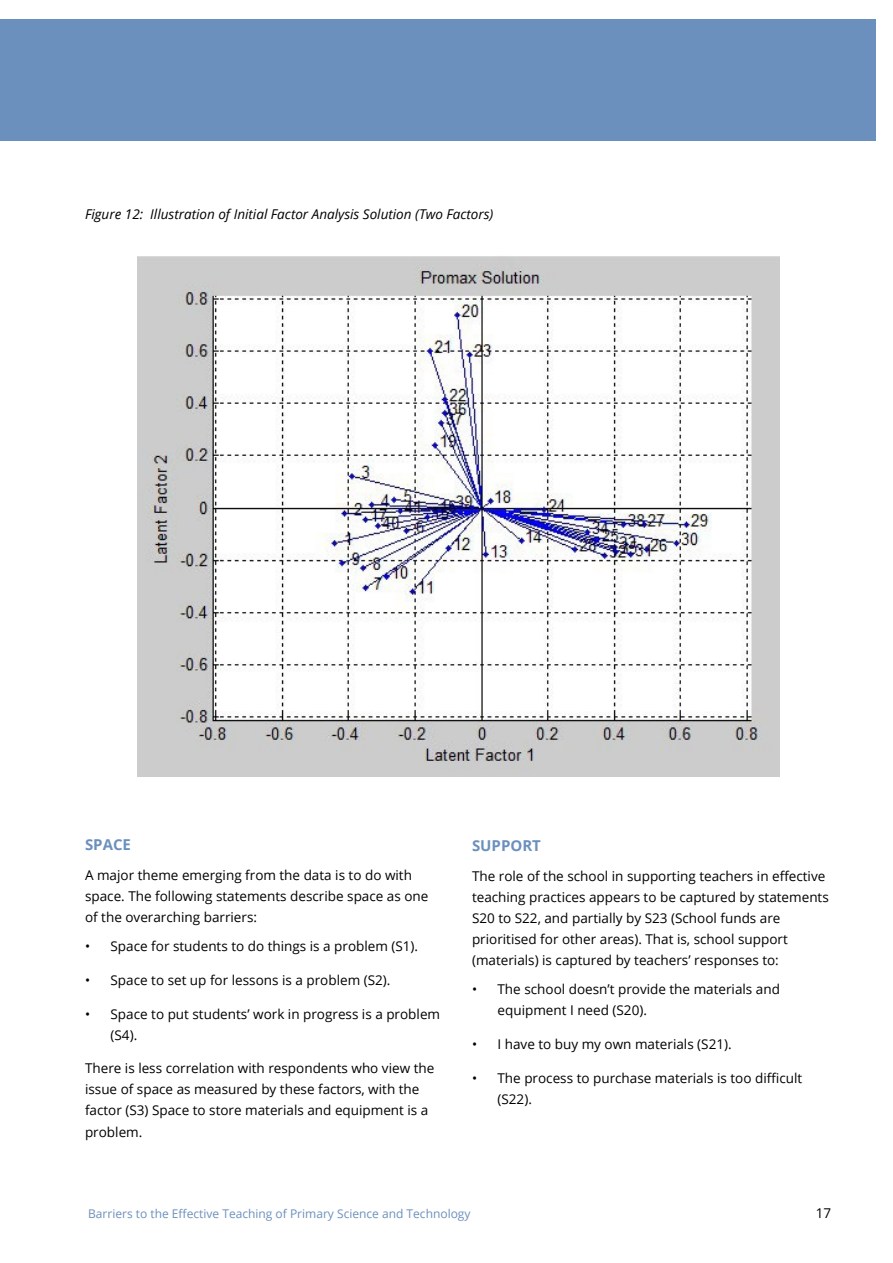
<style>
.page{position:relative;width:893px;height:1263px;background:#fff}
.page>*{position:absolute;margin:0;border:0;box-sizing:border-box;transform-origin:0 0}
.t1{font:700 15px "Open Sans";color:#6c90bd}
.t2{font:13.5px/21px "Open Sans";color:#000}
.t3{font:italic 13.5px "Open Sans";color:#000}
.t4{font:12px "Open Sans";color:#6c90bd}
</style>
<div class="page">
<div style="left:0;top:19px;width:876px;height:121px;background:#6c90bd"></div>
<img style="left:137px;top:256px;width:642px;height:520px">
<p class="t3" style="left:85px;top:205px;width:410px">Figure 12: Illustration of Initial Factor Analysis Solution (Two Factors)</p>
<p class="t1" style="left:85px;top:834px;width:47px">SPACE</p>
<p class="t2" style="left:85px;top:864px;width:345px">A major theme emerging from the data is to do with space. The following statements describe space as one of the overarching barriers:</p>
<p class="t2" style="left:85px;top:935px;width:335px">• Space for students to do things is a problem (S1).</p>
<p class="t2" style="left:85px;top:969px;width:307px">• Space to set up for lessons is a problem (S2).</p>
<p class="t2" style="left:111px;top:1003px;width:331px;text-indent:-26px">• Space to put students’ work in progress is a problem (S4).</p>
<p class="t2" style="left:85px;top:1058px;width:351px">There is less correlation with respondents who view the issue of space as measured by these factors, with the factor (S3) Space to store materials and equipment is a problem.</p>
<p class="t1" style="left:472px;top:835px;width:70px">SUPPORT</p>
<p class="t2" style="left:472px;top:865px;width:358px">The role of the school in supporting teachers in effective teaching practices appears to be captured by statements S20 to S22, and partially by S23 (School funds are prioritised for other areas). That is, school support (materials) is captured by teachers’ responses to:</p>
<p class="t2" style="left:497px;top:978px;width:284px;text-indent:-26px">• The school doesn’t provide the materials and equipment I need (S20).</p>
<p class="t2" style="left:472px;top:1033px;width:261px">• I have to buy my own materials (S21).</p>
<p class="t2" style="left:497px;top:1067px;width:306px;text-indent:-26px">• The process to purchase materials is too difficult (S22).</p>
<p class="t4" style="left:88px;top:1205px;width:384px">Barriers to the Effective Teaching of Primary Science and Technology</p>
<p class="t2" style="left:816px;top:1203px;width:17px">17</p>
</div>
